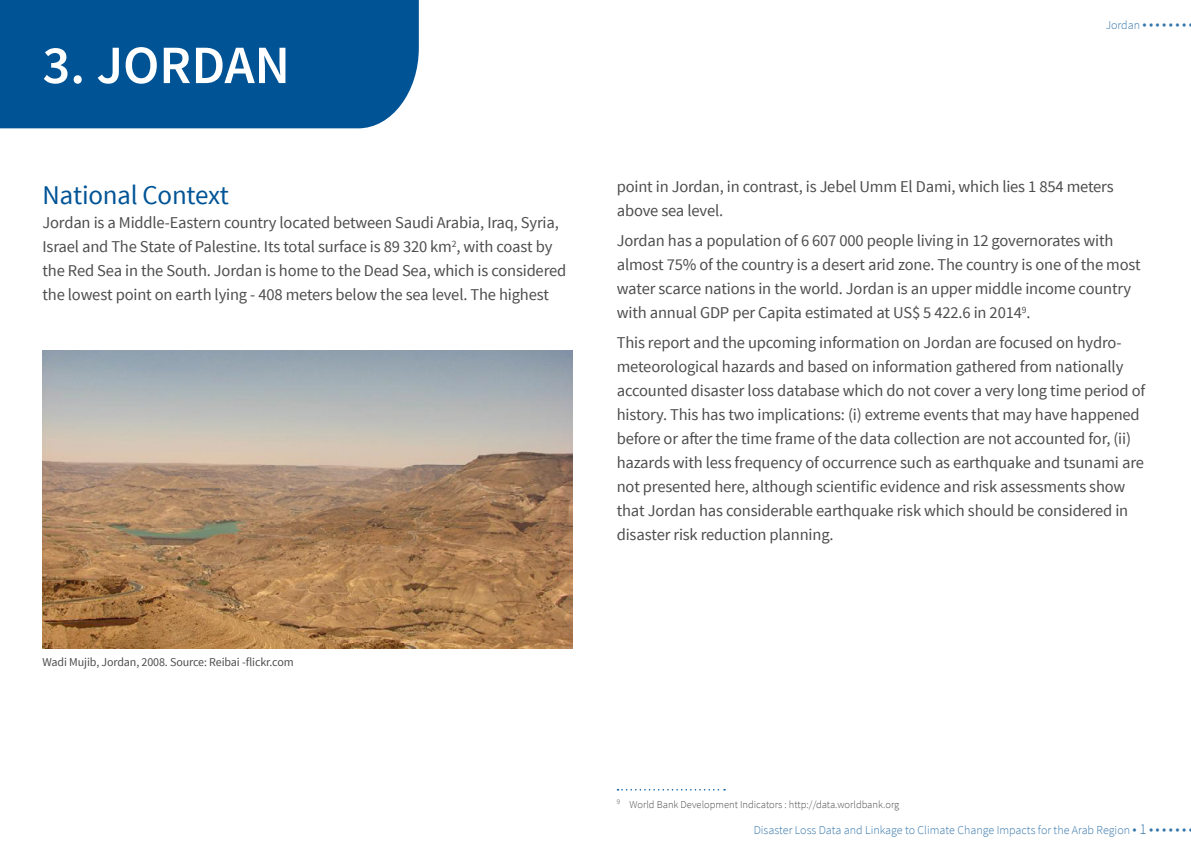
<style>
.page{position:relative;width:1191px;height:851px;background:#fff}
.page>*{position:absolute;margin:0;border:0;box-sizing:border-box;transform-origin:0 0}
.t1{font:600 54px "Source Sans Pro";color:#fff}
.t2{font:27px "Source Sans Pro";letter-spacing:-.01em;color:#005496}
.t3{font:16.5px/24px "Source Sans Pro";letter-spacing:-.01em;color:#4d4d4f}
.t4{font:300 15px "Source Sans Pro";color:#005496}
.t5{font:300 12px "Source Sans Pro";color:#005496}
.t6{font:12px "Source Sans Pro";letter-spacing:-.01em;color:#4d4d4f}
.t7{font:300 10.5px "Source Sans Pro";color:#4d4d4f}
.s1{font-size:12px}
.s2{font-size:15px}
</style>
<div class="page">
<div style="left:0;top:0;width:419px;height:128px;background:#005496"></div>
<img style="left:43px;top:350px;width:529px;height:298px">
<svg style="left:617px;top:789px;width:108px;height:1px"></svg>
<h1 class="t1" style="left:43px;top:31px;width:249px">3. JORDAN</h1>
<h2 class="t2" style="left:43px;top:178px;width:188px">National Context</h2>
<p class="t3" style="left:43px;top:211px;width:525px">Jordan is a Middle-Eastern country located between Saudi Arabia, Iraq, Syria, Israel and The State of Palestine. Its total surface is 89 320 km<sup>2</sup>, with coast by the Red Sea in the South. Jordan is home to the Dead Sea, which is considered the lowest point on earth lying - 408 meters below the sea level. The highest</p>
<p class="t6" style="left:43px;top:655px;width:253px">Wadi Mujib, Jordan, 2008. Source: Reibai -flickr.com</p>
<p class="t4" style="left:1105px;top:15px;width:89px"><span class="s1">Jordan</span> ••••••••</p>
<p class="t3" style="left:617px;top:175px;width:498px">point in Jordan, in contrast, is Jebel Umm El Dami, which lies 1 854 meters above sea level.</p>
<p class="t3" style="left:617px;top:229px;width:525px">Jordan has a population of 6 607 000 people living in 12 governorates with almost 75% of the country is a desert arid zone. The country is one of the most water scarce nations in the world. Jordan is an upper middle income country with annual GDP per Capita estimated at US$ 5 422.6 in 2014<sup>9</sup>.</p>
<p class="t3" style="left:617px;top:331px;width:530px">This report and the upcoming information on Jordan are focused on hydro&shy;meteorological hazards and based on information gathered from nationally accounted disaster loss database which do not cover a very long time period of history. This has two implications: (i) extreme events that may have happened before or after the time frame of the data collection are not accounted for, (ii) hazards with less frequency of occurrence such as earthquake and tsunami are not presented here, although scientific evidence and risk assessments show that Jordan has considerable earthquake risk which should be considered in disaster risk reduction planning.</p>
<p class="t7" style="left:617px;top:798px;width:284px"><sup>9</sup> World Bank Development Indicators : http://data.worldbank.org</p>
<p class="t5" style="left:753px;top:822px;width:441px">Disaster Loss Data and Linkage to Climate Change Impacts for the Arab Region <span class="s2">• 1 • • • • • • •</span></p>
</div>
